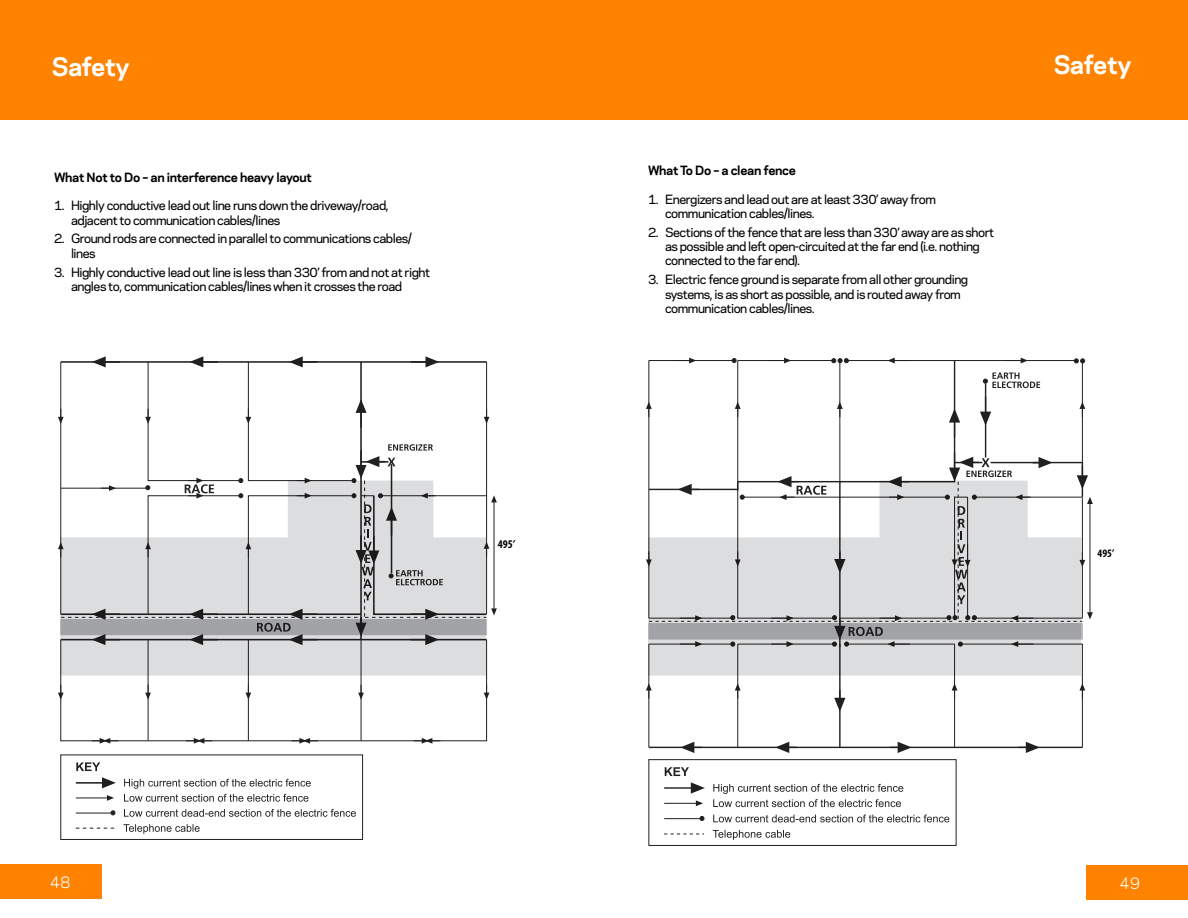
<style>
.page{position:relative;width:1188px;height:918px;background:#fff}
.page>*{position:absolute;margin:0;border:0;box-sizing:border-box;transform-origin:0 0}
.t1{font:700 24px "Galaxie Polaris";letter-spacing:-.03em;color:#fff}
.t2{font:15px "Galaxie Polaris";color:#fff}
.t3{font:500 12px/14.4px "Galaxie Polaris";letter-spacing:-.04em;color:#000}
.t4{font:700 12px "Galaxie Polaris";letter-spacing:-.025em;color:#000}
.t5{font:700 condensed 11.85px "Myriad Pro";color:#000}
.t6{font:700 condensed 11.4px "Myriad Pro";color:#000}
</style>
<div class="page">
<div style="left:1086px;top:865px;width:102px;height:35px;background:#ff8300"></div>
<div style="left:0;top:864px;width:102px;height:35px;background:#ff8300"></div>
<div style="left:0;top:0;width:1188px;height:120px;background:#ff8300"></div>
<svg style="left:124px;top:779px;width:187px;height:23px"></svg>
<svg style="left:124px;top:809px;width:232px;height:8px"></svg>
<svg style="left:123px;top:824px;width:77px;height:10px"></svg>
<hr style="left:76px;top:782px;width:27px;height:2px;background:#221f20">
<svg style="left:102px;top:777px;width:14px;height:11px"></svg>
<hr style="left:76px;top:798px;width:31px;height:1px;background:#221f20">
<svg style="left:107px;top:795px;width:7px;height:6px"></svg>
<hr style="left:76px;top:813px;width:34px;height:1px;background:#221f20">
<svg style="left:111px;top:811px;width:4px;height:4px"></svg>
<svg style="left:76px;top:828px;width:39px;height:1px"></svg>
<svg style="left:76px;top:762px;width:24px;height:9px"></svg>
<div style="left:60px;top:754px;width:303px;height:86px;border:1px solid #221f20"></div>
<svg style="left:60px;top:361px;width:302px;height:380px"></svg>
<hr style="left:360px;top:362px;width:2px;height:252px;background:#221f20">
<svg style="left:289px;top:356px;width:28px;height:11px"></svg>
<svg style="left:190px;top:356px;width:28px;height:11px"></svg>
<svg style="left:92px;top:356px;width:28px;height:11px"></svg>
<svg style="left:411px;top:356px;width:28px;height:11px"></svg>
<svg style="left:356px;top:399px;width:11px;height:29px"></svg>
<svg style="left:484px;top:685px;width:5px;height:15px"></svg>
<svg style="left:358px;top:685px;width:6px;height:15px"></svg>
<svg style="left:246px;top:685px;width:5px;height:15px"></svg>
<svg style="left:145px;top:685px;width:6px;height:15px"></svg>
<svg style="left:58px;top:685px;width:6px;height:15px"></svg>
<svg style="left:414px;top:738px;width:26px;height:6px"></svg>
<svg style="left:291px;top:738px;width:27px;height:6px"></svg>
<svg style="left:186px;top:738px;width:26px;height:6px"></svg>
<svg style="left:92px;top:738px;width:26px;height:6px"></svg>
<svg style="left:58px;top:409px;width:6px;height:15px"></svg>
<svg style="left:145px;top:409px;width:6px;height:15px"></svg>
<svg style="left:246px;top:409px;width:5px;height:15px"></svg>
<svg style="left:484px;top:409px;width:5px;height:15px"></svg>
<svg style="left:58px;top:444px;width:439px;height:201px"></svg>
<hr style="left:840px;top:361px;width:1px;height:121px;background:#221f20">
<hr style="left:649px;top:644px;width:1px;height:103px;background:#221f20">
<hr style="left:649px;top:361px;width:1px;height:257px;background:#221f20">
<hr style="left:649px;top:360px;width:87px;height:1px;background:#221f20">
<hr style="left:738px;top:360px;width:96px;height:1px;background:#221f20">
<hr style="left:847px;top:360px;width:228px;height:1px;background:#221f20">
<hr style="left:1082px;top:361px;width:1px;height:102px;background:#221f20">
<hr style="left:649px;top:747px;width:433px;height:1px;background:#221f20">
<hr style="left:737px;top:644px;width:1px;height:103px;background:#221f20">
<hr style="left:1082px;top:644px;width:1px;height:103px;background:#221f20">
<hr style="left:839px;top:644px;width:2px;height:103px;background:#221f20">
<hr style="left:954px;top:644px;width:1px;height:103px;background:#221f20">
<hr style="left:737px;top:361px;width:1px;height:121px;background:#221f20">
<hr style="left:954px;top:361px;width:1px;height:121px;background:#221f20">
<hr style="left:985px;top:383px;width:1px;height:75px;background:#221f20">
<svg style="left:888px;top:358px;width:22px;height:5px"></svg>
<svg style="left:769px;top:358px;width:21px;height:5px"></svg>
<svg style="left:674px;top:358px;width:21px;height:5px"></svg>
<svg style="left:1005px;top:358px;width:22px;height:5px"></svg>
<svg style="left:980px;top:397px;width:11px;height:29px"></svg>
<svg style="left:949px;top:409px;width:11px;height:29px"></svg>
<svg style="left:1079px;top:683px;width:6px;height:16px"></svg>
<svg style="left:952px;top:683px;width:5px;height:16px"></svg>
<svg style="left:834px;top:690px;width:11px;height:22px"></svg>
<svg style="left:735px;top:683px;width:6px;height:16px"></svg>
<svg style="left:646px;top:683px;width:6px;height:16px"></svg>
<svg style="left:1018px;top:742px;width:22px;height:11px"></svg>
<svg style="left:890px;top:742px;width:22px;height:11px"></svg>
<svg style="left:775px;top:742px;width:22px;height:11px"></svg>
<svg style="left:680px;top:742px;width:22px;height:11px"></svg>
<svg style="left:646px;top:402px;width:6px;height:15px"></svg>
<svg style="left:735px;top:402px;width:6px;height:15px"></svg>
<svg style="left:837px;top:402px;width:6px;height:15px"></svg>
<svg style="left:1079px;top:402px;width:6px;height:15px"></svg>
<svg style="left:983px;top:373px;width:57px;height:15px"></svg>
<svg style="left:646px;top:453px;width:447px;height:194px"></svg>
<svg style="left:1074px;top:359px;width:11px;height:4px"></svg>
<svg style="left:832px;top:358px;width:17px;height:5px"></svg>
<svg style="left:732px;top:358px;width:4px;height:5px"></svg>
<svg style="left:713px;top:784px;width:190px;height:23px"></svg>
<svg style="left:713px;top:815px;width:236px;height:7px"></svg>
<svg style="left:713px;top:830px;width:77px;height:10px"></svg>
<hr style="left:664px;top:787px;width:28px;height:2px;background:#221f20">
<svg style="left:691px;top:782px;width:14px;height:12px"></svg>
<hr style="left:664px;top:803px;width:32px;height:1px;background:#221f20">
<svg style="left:696px;top:800px;width:7px;height:6px"></svg>
<hr style="left:664px;top:818px;width:35px;height:1px;background:#221f20">
<svg style="left:700px;top:816px;width:4px;height:5px"></svg>
<svg style="left:664px;top:834px;width:40px;height:1px"></svg>
<svg style="left:665px;top:767px;width:24px;height:9px"></svg>
<div style="left:648px;top:759px;width:309px;height:87px;border:1px solid #221f20"></div>
<svg style="left:60px;top:481px;width:426px;height:195px;fill:#dcddde"></svg>
<svg style="left:648px;top:481px;width:433px;height:195px;fill:#dcddde"></svg>
<h1 class="t1" style="left:52px;top:49px;width:80px">Safety</h1>
<h1 class="t1" style="left:1053px;top:47px;width:80px">Safety</h1>
<p class="t4" style="left:54px;top:168px;width:260px">What Not to Do – an interference heavy layout</p>
<p class="t3" style="left:71px;top:198px;width:319px;text-indent:-17px">1. Highly conductive lead out line runs down the driveway/road, adjacent to communication cables/lines</p>
<p class="t3" style="left:71px;top:231px;width:343px;text-indent:-17px">2. Ground rods are connected in parallel to communications cables/ lines</p>
<p class="t3" style="left:71px;top:264px;width:361px;text-indent:-17px">3. Highly conductive lead out line is less than 330’ from and not at right angles to, communication cables/lines when it crosses the road</p>
<p class="t5" style="left:498px;top:537px;width:19px">495’</p>
<p class="t4" style="left:648px;top:161px;width:150px">What To Do – a clean fence</p>
<p class="t3" style="left:665px;top:191px;width:273px;text-indent:-17px">1. Energizers and lead out are at least 330’ away from communication cables/lines.</p>
<p class="t3" style="left:665px;top:224px;width:331px;text-indent:-17px">2. Sections of the fence that are less than 330’ away are as short as possible and left open-circuited at the far end (i.e. nothing connected to the far end).</p>
<p class="t3" style="left:665px;top:272px;width:305px;text-indent:-17px">3. Electric fence ground is separate from all other grounding systems, is as short as possible, and is routed away from communication cables/lines.</p>
<p class="t6" style="left:1098px;top:546px;width:18px">495’</p>
<p class="t2" style="left:50px;top:871px;width:22px">48</p>
<p class="t2" style="left:1119px;top:872px;width:22px">49</p>
</div>
